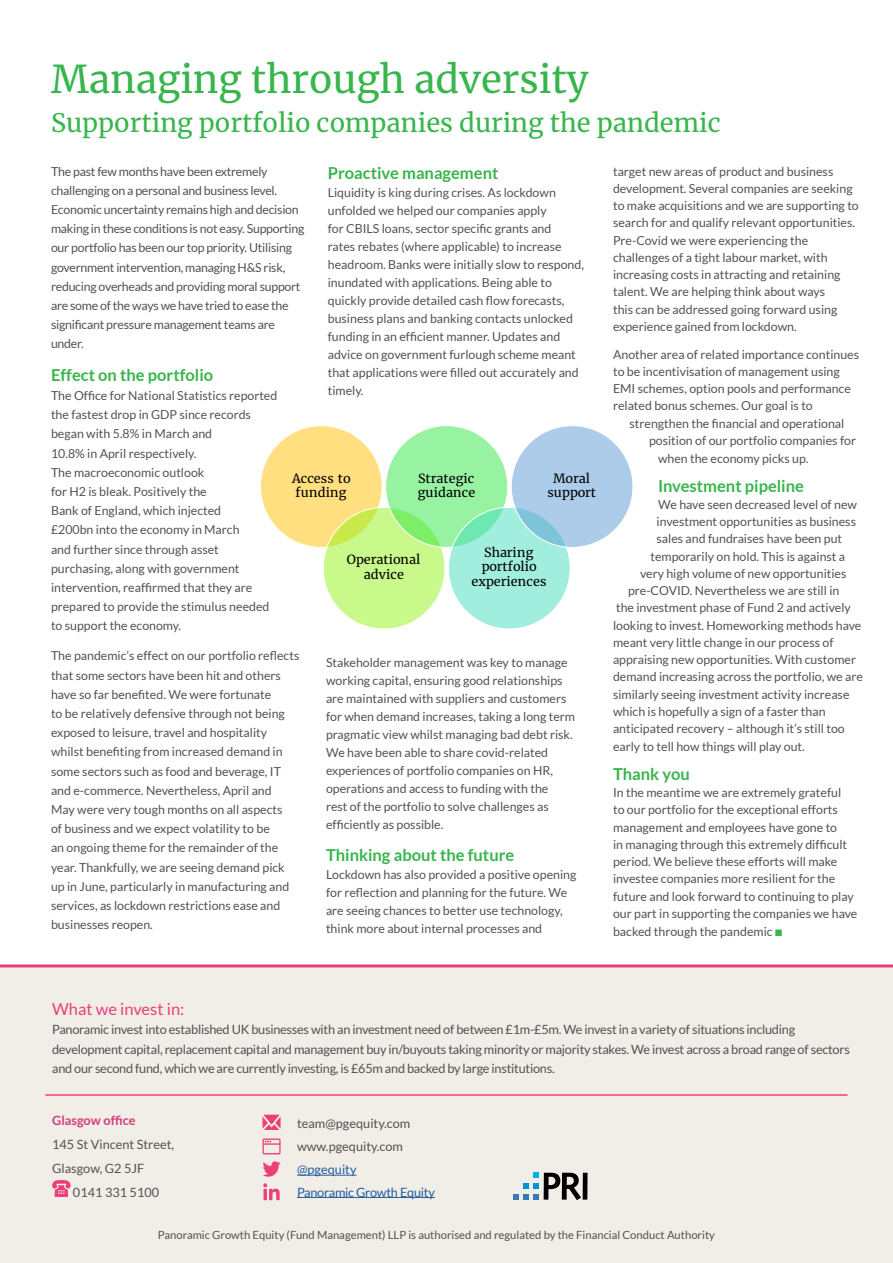
<style>
.page{position:relative;width:893px;height:1263px;background:#fff}
.page>*{position:absolute;margin:0;border:0;box-sizing:border-box;transform-origin:0 0}
.t1{font:38.25px "Merriweather";color:#38b54c}
.t2{font:25.5px "Merriweather";color:#38b54c}
.t3{font:700 16.5px "Lato";color:#38b54c}
.t4{font:16.5px "Lato";color:#ee3e7a}
.t5{font:12.75px/19.5px "Lato";letter-spacing:-.02em;color:#515254}
.t6{font:12.75px/24px "Lato";color:#515254}
.t7{font:12.75px/22.2px "Lato";letter-spacing:-.02em;color:#215e9e}
.t8{font:700 12.75px "Lato";color:#d13c79}
.t9{font:12.6px/14.4px "Merriweather";letter-spacing:.005em;color:#000;text-align:center}
.t10{font:12.3px/19.2px "Lato";color:#515254}
.t11{font:12.3px/19.2px "Lato";letter-spacing:-.02em;color:#515254}
.t12{font:11.25px "Lato";color:#515254}
.s1{color:#38b54c}
</style>
<div class="page">
<div style="left:260px;top:426px;width:122px;height:121px;background:#ffdf7f;border-radius:50%"></div>
<div style="left:323px;top:507px;width:122px;height:122px;background:#94f319;border-radius:50%;opacity:.5"></div>
<div style="left:386px;top:426px;width:122px;height:121px;background:#30e845;border-radius:50%;opacity:.5"></div>
<div style="left:448px;top:507px;width:122px;height:122px;background:#46debf;border-radius:50%;opacity:.5"></div>
<div style="left:511px;top:426px;width:122px;height:121px;background:#5b9bd5;border-radius:50%;opacity:.5"></div>
<div style="left:0;top:966px;width:893px;height:297px;background:#f1ede7"></div>
<hr style="left:0;top:964px;width:893px;height:3px;background:#ee3e7a">
<svg style="left:513px;top:1173px;width:25px;height:27px"></svg>
<svg style="left:544px;top:1173px;width:37px;height:27px"></svg>
<div style="left:583px;top:1173px;width:5px;height:26px;background:#000"></div>
<svg style="left:52px;top:1180px;width:19px;height:17px"></svg>
<svg style="left:263px;top:1115px;width:18px;height:15px"></svg>
<svg style="left:263px;top:1138px;width:18px;height:16px"></svg>
<svg style="left:263px;top:1161px;width:18px;height:16px"></svg>
<svg style="left:263px;top:1183px;width:17px;height:17px"></svg>
<hr style="left:297px;top:1175px;width:60px;height:1px;background:#215e9e">
<hr style="left:297px;top:1197px;width:138px;height:1px;background:#215e9e">
<hr style="left:45px;top:1094px;width:802px;height:2px;background:#ee3e7a">
<h1 class="t1" style="left:51px;top:52px;width:539px">Managing through adversity</h1>
<h2 class="t2" style="left:51px;top:105px;width:671px">Supporting portfolio companies during the pandemic</h2>
<p class="t10" style="left:613px;top:162px;width:247px;line-height:17.2px">target new areas of product and business development. Several companies are seeking to make acquisitions and we are supporting to search for and qualify relevant opportunities.<br>Pre-Covid we were experiencing the challenges of a tight labour market, with increasing costs in attracting and retaining talent. We are helping think about ways<br>this can be addressed going forward using experience gained from lockdown.</p>
<p class="t10" style="left:613px;top:346px;width:248px;line-height:17.2px">Another area of related importance continues to be incentivisation of management using EMI schemes, option pools and performance related bonus schemes. Our goal is to</p>
<p class="t10" style="left:629px;top:414px;width:216px">strengthen the financial and operational</p>
<p class="t10" style="left:649px;top:431px;width:208px">position of our portfolio companies for</p>
<p class="t10" style="left:658px;top:449px;width:152px">when the economy picks up.</p>
<h3 class="t3" style="left:658px;top:476px;width:147px">Investment pipeline</h3>
<p class="t10" style="left:658px;top:495px;width:200px">We have seen decreased level of new</p>
<p class="t10" style="left:656px;top:512px;width:201px">investment opportunities as business</p>
<p class="t10" style="left:656px;top:529px;width:187px">sales and fundraises have been put</p>
<p class="t10" style="left:650px;top:546px;width:196px">temporarily on hold. This is against a</p>
<p class="t10" style="left:640px;top:564px;width:208px">very high volume of new opportunities</p>
<p class="t10" style="left:628px;top:581px;width:213px">pre-COVID. Nevertheless we are still in</p>
<p class="t10" style="left:616px;top:598px;width:236px">the investment phase of Fund 2 and actively</p>
<p class="t10" style="left:613px;top:615px;width:250px">looking to invest. Homeworking methods have</p>
<p class="t10" style="left:613px;top:633px;width:222px">meant very little change in our process of</p>
<p class="t10" style="left:613px;top:650px;width:244px">appraising new opportunities. With customer</p>
<p class="t10" style="left:613px;top:667px;width:251px">demand increasing across the portfolio, we are</p>
<p class="t10" style="left:613px;top:684px;width:238px">similarly seeing investment activity increase</p>
<p class="t10" style="left:613px;top:702px;width:214px">which is hopefully a sign of a faster than</p>
<p class="t10" style="left:613px;top:719px;width:233px">anticipated recovery – although it’s still too</p>
<p class="t10" style="left:613px;top:737px;width:193px">early to tell how things will play out.</p>
<h3 class="t3" style="left:613px;top:764px;width:78px">Thank you</h3>
<p class="t10" style="left:613px;top:784px;width:246px;line-height:17.4px">In the meantime we are extremely grateful<br>to our portfolio for the exceptional efforts management and employees have gone to<br>in managing through this extremely difficult period. We believe these efforts will make investee companies more resilient for the future and look forward to continuing to play our part in supporting the companies we have backed through the pandemic <span class="s1">■</span></p>
<p class="t11" style="left:51px;top:161px;width:255px">The past few months have been extremely challenging on a personal and business level.<br>Economic uncertainty remains high and decision making in these conditions is not easy. Supporting our portfolio has been our top priority. Utilising government intervention, managing H&amp;S risk, reducing overheads and providing moral support are some of the ways we have tried to ease the significant pressure management teams are under.</p>
<h3 class="t3" style="left:51px;top:365px;width:164px">Effect on the portfolio</h3>
<p class="t10" style="left:51px;top:386px;width:228px">The Office for National Statistics reported the fastest drop in GDP since records began with 5.8% in March and<br>10.8% in April respectively.<br>The macroeconomic outlook<br>for H2 is bleak. Positively the<br>Bank of England, which injected<br>£200bn into the economy in March<br>and further since through asset purchasing, along with government intervention, reaffirmed that they are prepared to provide the stimulus needed to support the economy.</p>
<p class="t10" style="left:51px;top:646px;width:250px">The pandemic’s effect on our portfolio reflects that some sectors have been hit and others have so far benefited. We were fortunate<br>to be relatively defensive through not being exposed to leisure, travel and hospitality whilst benefiting from increased demand in some sectors such as food and beverage, IT and e-commerce. Nevertheless, April and<br>May were very tough months on all aspects<br>of business and we expect volatility to be<br>an ongoing theme for the remainder of the year. Thankfully, we are seeing demand pick up in June, particularly in manufacturing and services, as lockdown restrictions ease and businesses reopen.</p>
<h3 class="t3" style="left:328px;top:163px;width:172px">Proactive management</h3>
<p class="t10" style="left:328px;top:183px;width:258px;line-height:18px">Liquidity is king during crises. As lockdown unfolded we helped our companies apply<br>for CBILS loans, sector specific grants and<br>rates rebates (where applicable) to increase headroom. Banks were initially slow to respond, inundated with applications. Being able to quickly provide detailed cash flow forecasts, business plans and banking contacts unlocked funding in an efficient manner. Updates and advice on government furlough scheme meant that applications were filled out accurately and timely.</p>
<p class="t9" style="left:547px;top:471px;width:50px">Moral support</p>
<p class="t9" style="left:418px;top:471px;width:59px;text-align:left">Strategic guidance</p>
<p class="t9" style="left:292px;top:471px;width:60px;text-align:left">Access to funding</p>
<p class="t9" style="left:472px;top:545px;width:76px">Sharing portfolio experiences</p>
<p class="t9" style="left:347px;top:552px;width:75px">Operational advice</p>
<p class="t10" style="left:326px;top:653px;width:251px;line-height:18px">Stakeholder management was key to manage working capital, ensuring good relationships are maintained with suppliers and customers for when demand increases, taking a long term pragmatic view whilst managing bad debt risk.<br>We have been able to share covid-related experiences of portfolio companies on HR, operations and access to funding with the<br>rest of the portfolio to solve challenges as efficiently as possible.</p>
<h3 class="t3" style="left:326px;top:846px;width:190px">Thinking about the future</h3>
<p class="t10" style="left:326px;top:866px;width:252px;line-height:18px">Lockdown has also provided a positive opening for reflection and planning for the future. We are seeing chances to better use technology, think more about internal processes and</p>
<h3 class="t4" style="left:52px;top:1000px;width:134px">What we invest in:</h3>
<p class="t5" style="left:52px;top:1020px;width:799px">Panoramic invest into established UK businesses with an investment need of between £1m-£5m. We invest in a variety of situations including development capital, replacement capital and management buy in/buyouts taking minority or majority stakes. We invest across a broad range of sectors and our second fund, which we are currently investing, is £65m and backed by large institutions.</p>
<p class="t8" style="left:52px;top:1113px;width:85px">Glasgow office</p>
<p class="t6" style="left:52px;top:1132px;width:124px">145 St Vincent Street,<br>Glasgow, G2 5JF</p>
<p class="t6" style="left:73px;top:1180px;width:88px">0141 331 5100</p>
<p class="t6" style="left:297px;top:1112px;width:115px;line-height:22.2px">team@pgequity.com www.pgequity.com</p>
<p class="t7" style="left:297px;top:1158px;width:139px">@pgequity<br>Panoramic Growth Equity</p>
<p class="t12" style="left:158px;top:1228px;width:559px">Panoramic Growth Equity (Fund Management) LLP is authorised and regulated by the Financial Conduct Authority</p>
</div>
